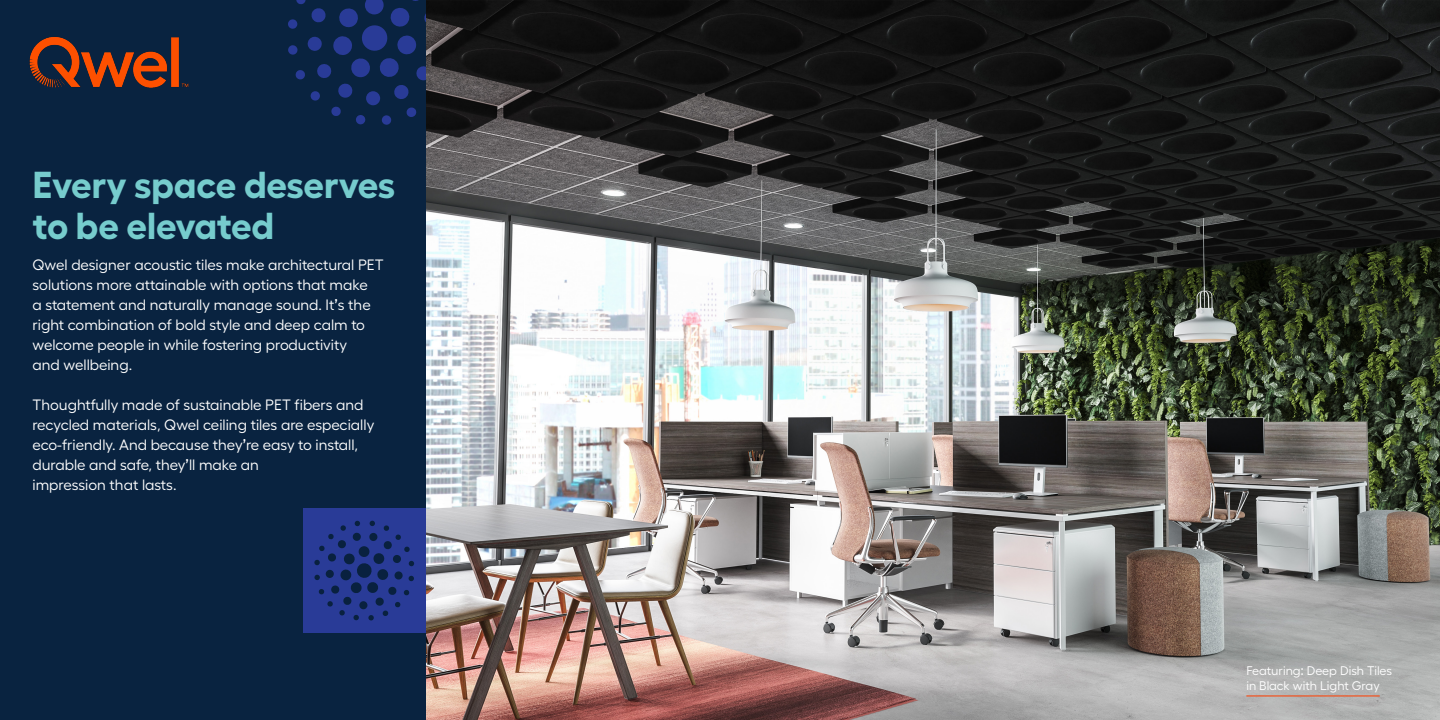
<style>
.page{position:relative;width:1440px;height:720px;background:#fff}
.page>*{position:absolute;margin:0;border:0;box-sizing:border-box;transform-origin:0 0}
.t1{font:700 37.5px "Fellix TRIAL";letter-spacing:-.005em;color:#76cccd}
.t2{font:15px/20px "Fellix TRIAL";color:#fff}
.t3{font:12.5px/15px "Fellix TRIAL";color:#fff}
.s1{font-family:"Montserrat";font-weight:500}
</style>
<div class="page">
<div style="left:0;top:0;width:428px;height:720px;background:#092340"></div>
<img style="left:29px;top:36px;width:160px;height:52px">
<div style="left:303px;top:508px;width:124px;height:124px;background:#293b97"></div>
<svg style="left:288px;top:0;width:139px;height:125px"></svg>
<img style="left:427px;top:0;width:1013px;height:720px">
<svg style="left:314px;top:520px;width:100px;height:101px"></svg>
<hr style="left:1246px;top:695px;width:134px;height:2px;background:#f15422">
<p class="t1" style="left:33px;top:168px;width:364px">Every space deserves</p>
<p class="t1" style="left:33px;top:209px;width:243px">to be elevated</p>
<p class="t2" style="left:32px;top:256px;width:353px">Qwel designer acoustic tiles make architectural PET solutions more attainable with options that make<br>a statement and naturally manage sound. It<span class="s1">’</span>s the right combination of bold style and deep calm to welcome people in while fostering productivity<br>and wellbeing.</p>
<p class="t2" style="left:32px;top:396px;width:343px">Thoughtfully made of sustainable PET fibers and recycled materials, Qwel ceiling tiles are especially eco-friendly. And because they<span class="s1">’</span>re easy to install, durable and safe, they<span class="s1">’</span>ll make an<br>impression that lasts.</p>
<p class="t3" style="left:1246px;top:664px;width:147px">Featuring<span class="s1">:</span> Deep Dish Tiles in Black with Light Gray</p>
</div>
